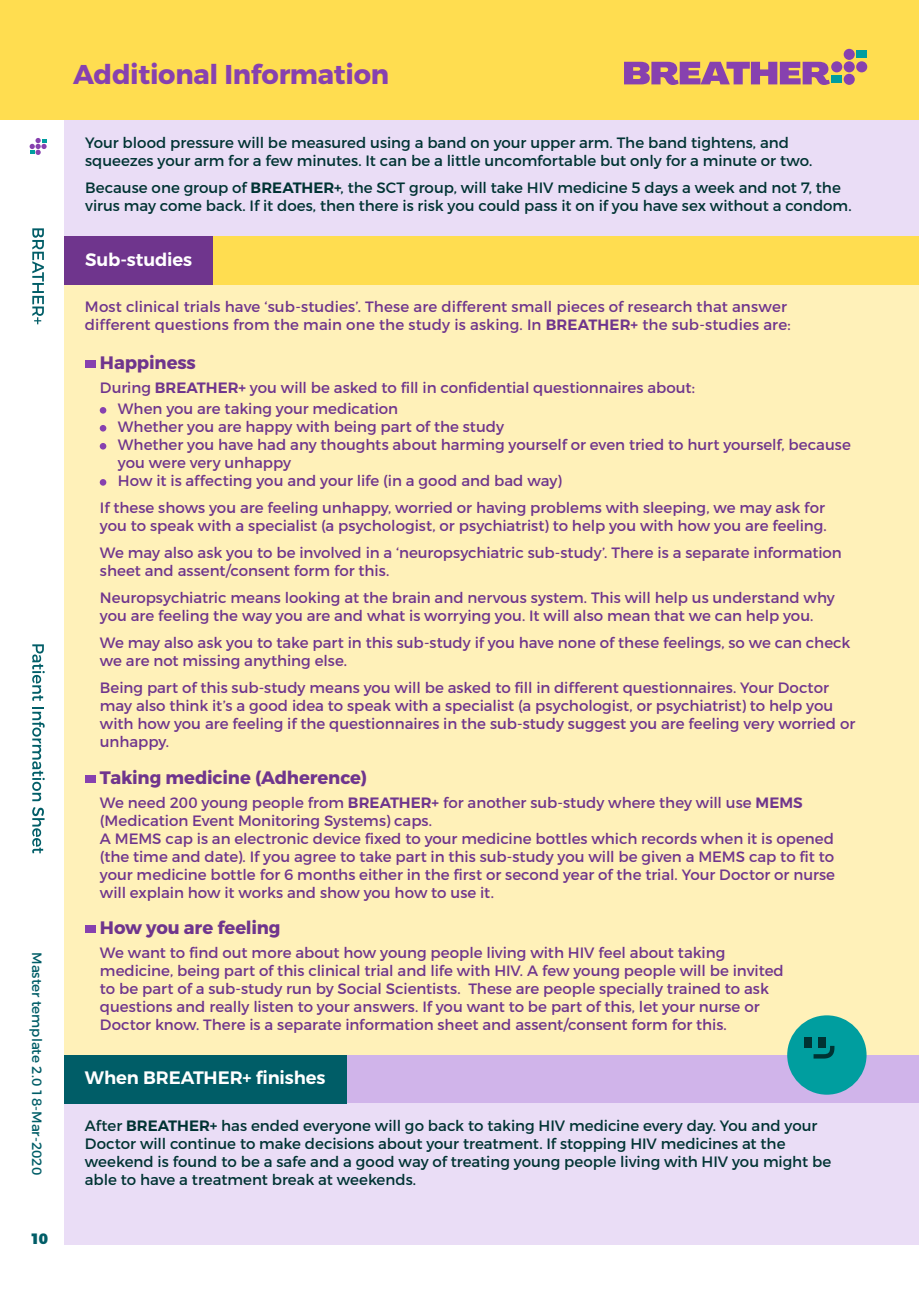
<style>
.page{position:relative;width:919px;height:1289px;background:#fff}
.page>*{position:absolute;margin:0;border:0;box-sizing:border-box;transform-origin:0 0}
.t1{font:700 27.15px "Montserrat";letter-spacing:-.01em;color:#8741af}
.t2{font:700 18px "Montserrat";letter-spacing:-.01em;color:#6f358d}
.t3{font:600 18px "Montserrat";letter-spacing:-.005em;color:#fff}
.t4{font:15px/18px "Montserrat";color:#6f358d}
.t5{font:15px/18px "Montserrat";color:#033}
.t6{font:900 15px "Montserrat";color:#005d67}
.t7{font:13.5px "Montserrat";color:#005d67}
.s1{font-weight:600}
</style>
<div class="page">
<div style="left:0;top:0;width:918px;height:1288px;background:#ffdd50"></div>
<div style="left:0;top:1244px;width:918px;height:44px;background:#fff"></div>
<svg style="left:624px;top:62px;width:205px;height:23px"></svg>
<div style="left:843px;top:61px;width:11px;height:11px;background:#8741af;border-radius:50%"></div>
<div style="left:843px;top:74px;width:11px;height:11px;background:#8741af;border-radius:50%"></div>
<div style="left:843px;top:49px;width:11px;height:11px;background:#8741af;border-radius:50%"></div>
<div style="left:831px;top:61px;width:11px;height:11px;background:#8741af;border-radius:50%"></div>
<div style="left:856px;top:61px;width:11px;height:11px;background:#8741af;border-radius:50%"></div>
<div style="left:831px;top:76px;width:10px;height:7px;background:#009e9f"></div>
<div style="left:856px;top:51px;width:10px;height:7px;background:#009e9f"></div>
<div style="left:0;top:121px;width:918px;height:227px;background:#eaddf6"></div>
<div style="left:0;top:236px;width:918px;height:896px;background:#fff1b9"></div>
<div style="left:64px;top:236px;width:854px;height:49px;background:#ffdd50"></div>
<div style="left:0;top:236px;width:213px;height:49px;background:#6f358d"></div>
<div style="left:85px;top:361px;width:10px;height:7px;background:#8741af"></div>
<div style="left:85px;top:774px;width:10px;height:8px;background:#8741af"></div>
<div style="left:85px;top:925px;width:10px;height:7px;background:#8741af"></div>
<svg style="left:100px;top:407px;width:6px;height:6px"></svg>
<svg style="left:100px;top:425px;width:6px;height:6px"></svg>
<svg style="left:100px;top:443px;width:6px;height:6px"></svg>
<svg style="left:100px;top:479px;width:6px;height:6px"></svg>
<div style="left:64px;top:1054px;width:854px;height:49px;background:#d0b4ea"></div>
<div style="left:0;top:1103px;width:918px;height:141px;background:#eaddf6"></div>
<div style="left:0;top:1054px;width:346px;height:49px;background:#005d67"></div>
<div style="left:787px;top:1015px;width:79px;height:79px;background:#009e9f;border-radius:50%"></div>
<div style="left:804px;top:1037px;width:7px;height:10px;background:#033"></div>
<div style="left:818px;top:1037px;width:8px;height:10px;background:#033"></div>
<svg style="left:813px;top:1045px;width:21px;height:13px"></svg>
<div style="left:0;top:121px;width:51px;height:1167px;background:#fff"></div>
<div style="left:13px;top:121px;width:51px;height:1167px;background:#fff"></div>
<svg style="left:32px;top:644px;width:13px;height:57px"></svg>
<svg style="left:32px;top:707px;width:13px;height:94px"></svg>
<svg style="left:32px;top:807px;width:13px;height:46px"></svg>
<svg style="left:32px;top:228px;width:12px;height:96px"></svg>
<svg style="left:30px;top:138px;width:17px;height:17px"></svg>
<p class="t7" style="left:45px;top:952px;width:224px;rotate:90deg">Master template 2.0 18-Mar-2020</p>
<p class="t6" style="left:30px;top:1229px;width:19px">10</p>
<h1 class="t1" style="left:73px;top:58px;width:317px">Additional Information</h1>
<p class="t5" style="left:85px;top:134px;width:728px">Your blood pressure will be measured using a band on your upper arm. The band tightens, and squeezes your arm for a few minutes. It can be a little uncomfortable but only for a minute or two.</p>
<p class="t5" style="left:85px;top:179px;width:768px">Because one group of <span class="s1">BREATHER+</span>, the SCT group, will take HIV medicine 5 days a week and not 7, the virus may come back. If it does, then there is risk you could pass it on if you have sex without a condom.</p>
<p class="t3" style="left:85px;top:248px;width:109px">Sub-studies</p>
<p class="t4" style="left:85px;top:298px;width:707px">Most clinical trials have ‘sub-studies’. These are different small pieces of research that answer different questions from the main one the study is asking. In <span class="s1">BREATHER+</span> the sub-studies are:</p>
<p class="t2" style="left:100px;top:352px;width:97px">Happiness</p>
<p class="t4" style="left:118px;top:377px;width:578px;line-height:21px;text-indent:-18px">During <span class="s1">BREATHER+</span> you will be asked to fill in confidential questionnaires about:<br>When you are taking your medication</p>
<p class="t4" style="left:118px;top:418px;width:734px">Whether you are happy with being part of the study<br>Whether you have had any thoughts about harming yourself or even tried to hurt yourself, because you were very unhappy<br>How it is affecting you and your life (in a good and bad way)</p>
<p class="t4" style="left:100px;top:499px;width:728px">If these shows you are feeling unhappy, worried or having problems with sleeping, we may ask for you to speak with a specialist (a psychologist, or psychiatrist) to help you with how you are feeling.</p>
<p class="t4" style="left:100px;top:544px;width:743px">We may also ask you to be involved in a ‘neuropsychiatric sub-study’. There is a separate information sheet and assent/consent form for this.</p>
<p class="t4" style="left:100px;top:589px;width:736px">Neuropsychiatric means looking at the brain and nervous system. This will help us understand why you are feeling the way you are and what is worrying you. It will also mean that we can help you.</p>
<p class="t4" style="left:100px;top:634px;width:752px">We may also ask you to take part in this sub-study if you have none of these feelings, so we can check we are not missing anything else.</p>
<p class="t4" style="left:100px;top:679px;width:756px">Being part of this sub-study means you will be asked to fill in different questionnaires. Your Doctor may also think it’s a good idea to speak with a specialist (a psychologist, or psychiatrist) to help you with how you are feeling if the questionnaires in the sub-study suggest you are feeling very worried or unhappy.</p>
<p class="t2" style="left:100px;top:766px;width:268px">Taking medicine (Adherence)</p>
<p class="t4" style="left:100px;top:793px;width:736px">We need 200 young people from <span class="s1">BREATHER+</span> for another sub-study where they will use <span class="s1">MEMS </span>(Medication Event Monitoring Systems) caps.<br>A MEMS cap is an electronic device fixed to your medicine bottles which records when it is opened (the time and date). If you agree to take part in this sub-study you will be given a MEMS cap to fit to your medicine bottle for 6 months either in the first or second year of the trial. Your Doctor or nurse will explain how it works and show you how to use it.</p>
<p class="t2" style="left:100px;top:916px;width:182px">How you are feeling</p>
<p class="t4" style="left:100px;top:943px;width:685px">We want to find out more about how young people living with HIV feel about taking medicine, being part of this clinical trial and life with HIV. A few young people will be invited to be part of a sub-study run by Social Scientists. These are people specially trained to ask questions and really listen to your answers. If you want to be part of this, let your nurse or Doctor know. There is a separate information sheet and assent/consent form for this.</p>
<p class="t3" style="left:85px;top:1066px;width:242px">When BREATHER+ finishes</p>
<p class="t5" style="left:85px;top:1116px;width:747px">After <span class="s1">BREATHER+</span> has ended everyone will go back to taking HIV medicine every day. You and your Doctor will continue to make decisions about your treatment. If stopping HIV medicines at the weekend is found to be a safe and a good way of treating young people living with HIV you might be able to have a treatment break at weekends.</p>
</div>
